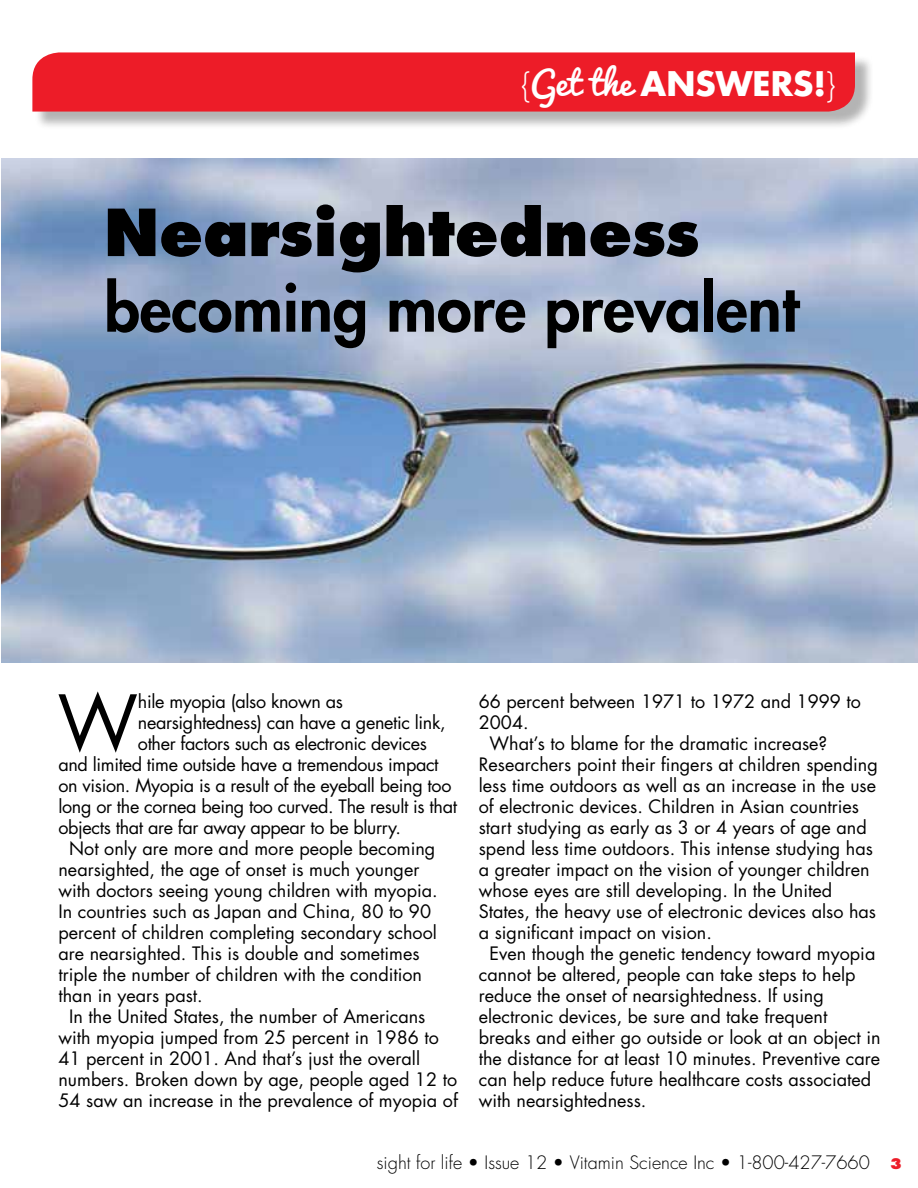
<style>
.page{position:relative;width:918px;height:1188px;background:#fff}
.page>*{position:absolute;margin:0;border:0;box-sizing:border-box;transform-origin:0 0}
.t1{font:73.65px "Futura Std";color:#000}
.t2{font:800 63px "Futura Std";color:#000}
.t3{font:800 63px "Futura Std";color:#000}
.t4{font:700 33px "Futura Std";color:#fff}
.t5{font:18px "Futura Std";color:#000}
.t6{font:18px "Futura Std";letter-spacing:-.02em;color:#000}
.t7{font:300 18px "Futura Std";color:#000}
.s1{font-weight:300}
.s2{font-family:"Pacifico";font-weight:400}
.s3{font-weight:800;font-size:14.25px;color:#ed1c28}
</style>
<div class="page">
<div style="left:35px;top:55px;width:839px;height:75px;background:#000;opacity:.3"></div>
<div style="left:32px;top:52px;width:823px;height:60px;background:#ed1c28"></div>
<img style="left:2px;top:158px;width:916px;height:504px">
<h3 class="t4" style="left:521px;top:62px;width:317px"><span class="s1">{</span><span class="s2">Get the</span> ANSWERS!<span class="s1">}</span></h3>
<h2 class="t3" style="left:104px;top:193px;width:597px">Nearsightedness</h2>
<h2 class="t2" style="left:104px;top:269px;width:696px">becoming more prevalent</h2>
<h1 class="t1" style="left:58px;top:676px;width:82px">W</h1>
<p class="t6" style="left:138px;top:690px;width:206px">hile myopia (also known as</p>
<p class="t6" style="left:138px;top:711px;width:309px">nearsightedness) can have a genetic link,</p>
<p class="t6" style="left:138px;top:732px;width:291px">other factors such as electronic devices</p>
<p class="t6" style="left:58px;top:753px;width:382px">and limited time outside have a tremendous impact</p>
<p class="t6" style="left:58px;top:774px;width:394px">on vision. Myopia is a result of the eyeball being too</p>
<p class="t6" style="left:58px;top:795px;width:400px">long or the cornea being too curved. The result is that</p>
<p class="t6" style="left:58px;top:816px;width:344px">objects that are far away appear to be blurry.</p>
<p class="t5" style="left:69px;top:837px;width:368px">Not only are more and more people becoming</p>
<p class="t5" style="left:58px;top:858px;width:362px">nearsighted, the age of onset is much younger</p>
<p class="t5" style="left:58px;top:879px;width:381px">with doctors seeing young children with myopia.</p>
<p class="t5" style="left:58px;top:900px;width:374px">In countries such as Japan and China, 80 to 90</p>
<p class="t5" style="left:58px;top:921px;width:380px">percent of children completing secondary school</p>
<p class="t5" style="left:58px;top:942px;width:363px">are nearsighted. This is double and sometimes</p>
<p class="t5" style="left:58px;top:963px;width:365px">triple the number of children with the condition</p>
<p class="t5" style="left:58px;top:984px;width:146px">than in years past.</p>
<p class="t5" style="left:69px;top:1005px;width:358px">In the United States, the number of Americans</p>
<p class="t5" style="left:58px;top:1026px;width:382px">with myopia jumped from 25 percent in 1986 to</p>
<p class="t5" style="left:58px;top:1047px;width:363px">41 percent in 2001. And that’s just the overall</p>
<p class="t5" style="left:58px;top:1068px;width:400px">numbers. Broken down by age, people aged 12 to</p>
<p class="t5" style="left:58px;top:1089px;width:401px">54 saw an increase in the prevalence of myopia of</p>
<p class="t5" style="left:479px;top:690px;width:384px">66 percent between 1971 to 1972 and 1999 to</p>
<p class="t5" style="left:479px;top:711px;width:51px">2004.</p>
<p class="t5" style="left:490px;top:732px;width:339px">What’s to blame for the dramatic increase?</p>
<p class="t5" style="left:479px;top:753px;width:401px">Researchers point their fingers at children spending</p>
<p class="t5" style="left:479px;top:774px;width:399px">less time outdoors as well as an increase in the use</p>
<p class="t5" style="left:479px;top:795px;width:382px">of electronic devices. Children in Asian countries</p>
<p class="t5" style="left:479px;top:816px;width:389px">start studying as early as 3 or 4 years of age and</p>
<p class="t5" style="left:479px;top:837px;width:396px">spend less time outdoors. This intense studying has</p>
<p class="t5" style="left:479px;top:858px;width:392px">a greater impact on the vision of younger children</p>
<p class="t5" style="left:479px;top:879px;width:355px">whose eyes are still developing. In the United</p>
<p class="t5" style="left:479px;top:900px;width:399px">States, the heavy use of electronic devices also has</p>
<p class="t5" style="left:479px;top:921px;width:235px">a significant impact on vision.</p>
<p class="t5" style="left:490px;top:942px;width:387px">Even though the genetic tendency toward myopia</p>
<p class="t5" style="left:479px;top:963px;width:378px">cannot be altered, people can take steps to help</p>
<p class="t5" style="left:479px;top:984px;width:347px">reduce the onset of nearsightedness. If using</p>
<p class="t5" style="left:479px;top:1005px;width:350px">electronic devices, be sure and take frequent</p>
<p class="t5" style="left:479px;top:1026px;width:403px">breaks and either go outside or look at an object in</p>
<p class="t5" style="left:479px;top:1047px;width:403px">the distance for at least 10 minutes. Preventive care</p>
<p class="t5" style="left:479px;top:1068px;width:394px">can help reduce future healthcare costs associated</p>
<p class="t5" style="left:479px;top:1089px;width:169px">with nearsightedness.</p>
<p class="t7" style="left:377px;top:1151px;width:527px">sight for life • Issue 12 • Vitamin Science Inc • 1-800-427-7660 <span class="s3">3</span></p>
</div>
